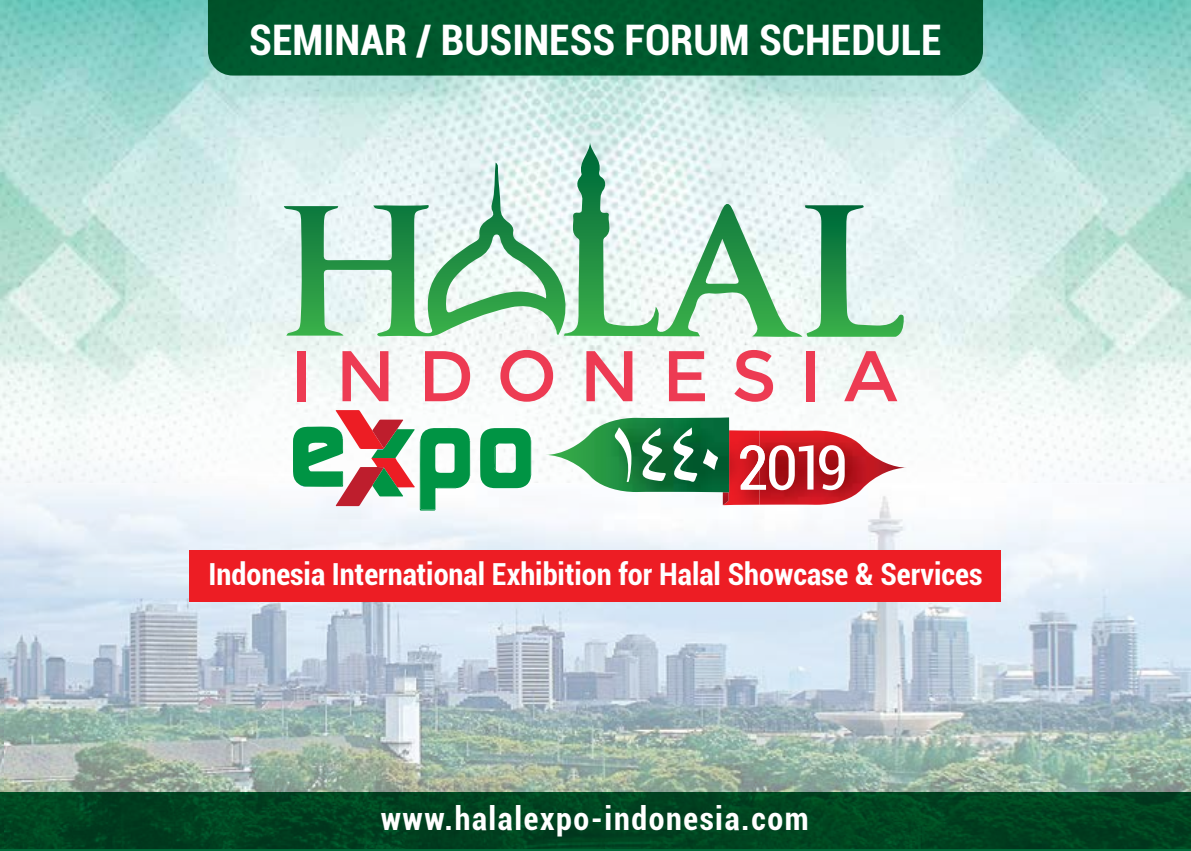
<style>
.page{position:relative;width:1191px;height:851px;background:#fff}
.page>*{position:absolute;margin:0;border:0;box-sizing:border-box;transform-origin:0 0}
.t1{font:700 condensed 42.2px "Roboto";color:#fff}
.t2{font:700 condensed 32px "Roboto";letter-spacing:.05em;color:#fff}
.t3{font:700 condensed 30.4px "Roboto";color:#fff}
</style>
<div class="page">
<img style="left:0;top:0;width:1191px;height:344px">
<svg style="left:0;top:344px;width:1191px;height:95px"></svg>
<img style="left:0;top:597px;width:4px;height:195px">
<img style="left:4px;top:597px;width:1187px;height:195px">
<img style="left:0;top:439px;width:1191px;height:158px">
<div style="left:208px;top:0;width:775px;height:75px;background:#00582e"></div>
<div style="left:297px;top:351px;width:9px;height:50px;background:#ed3b53"></div>
<svg style="left:342px;top:351px;width:46px;height:50px"></svg>
<svg style="left:425px;top:351px;width:45px;height:50px"></svg>
<svg style="left:500px;top:350px;width:53px;height:51px"></svg>
<svg style="left:586px;top:351px;width:46px;height:50px"></svg>
<svg style="left:669px;top:351px;width:36px;height:50px"></svg>
<svg style="left:734px;top:350px;width:39px;height:52px"></svg>
<div style="left:806px;top:351px;width:8px;height:50px;background:#ed3b53"></div>
<svg style="left:844px;top:351px;width:53px;height:50px"></svg>
<svg style="left:284px;top:162px;width:280px;height:174px"></svg>
<svg style="left:564px;top:142px;width:238px;height:195px"></svg>
<svg style="left:805px;top:205px;width:99px;height:132px;background:#a7d4bb"></svg>
<svg style="left:886px;top:463px;width:21px;height:9px"></svg>
<img style="left:728px;top:430px;width:158px;height:75px">
<svg style="left:740px;top:445px;width:73px;height:45px"></svg>
<svg style="left:819px;top:445px;width:25px;height:45px"></svg>
<svg style="left:545px;top:430px;width:49px;height:49px"></svg>
<svg style="left:723px;top:492px;width:5px;height:13px"></svg>
<img style="left:740px;top:445px;width:19px;height:44px">
<img style="left:594px;top:417px;width:135px;height:75px">
<svg style="left:640px;top:427px;width:26px;height:54px"></svg>
<svg style="left:614px;top:427px;width:17px;height:55px"></svg>
<svg style="left:672px;top:427px;width:46px;height:55px"></svg>
<svg style="left:480px;top:428px;width:51px;height:60px"></svg>
<svg style="left:293px;top:410px;width:177px;height:101px"></svg>
<div style="left:190px;top:550px;width:811px;height:52px;background:#ed1d24"></div>
<svg style="left:0;top:792px;width:1191px;height:58px;background:#004320"></svg>
<h1 class="t1" style="left:249px;top:11px;width:694px">SEMINAR / BUSINESS FORUM SCHEDULE</h1>
<p class="t3" style="left:208px;top:553px;width:775px">Indonesia International Exhibition for Halal Showcase &amp; Services</p>
<p class="t2" style="left:381px;top:795px;width:429px">www.halalexpo-indonesia.com</p>
</div>
